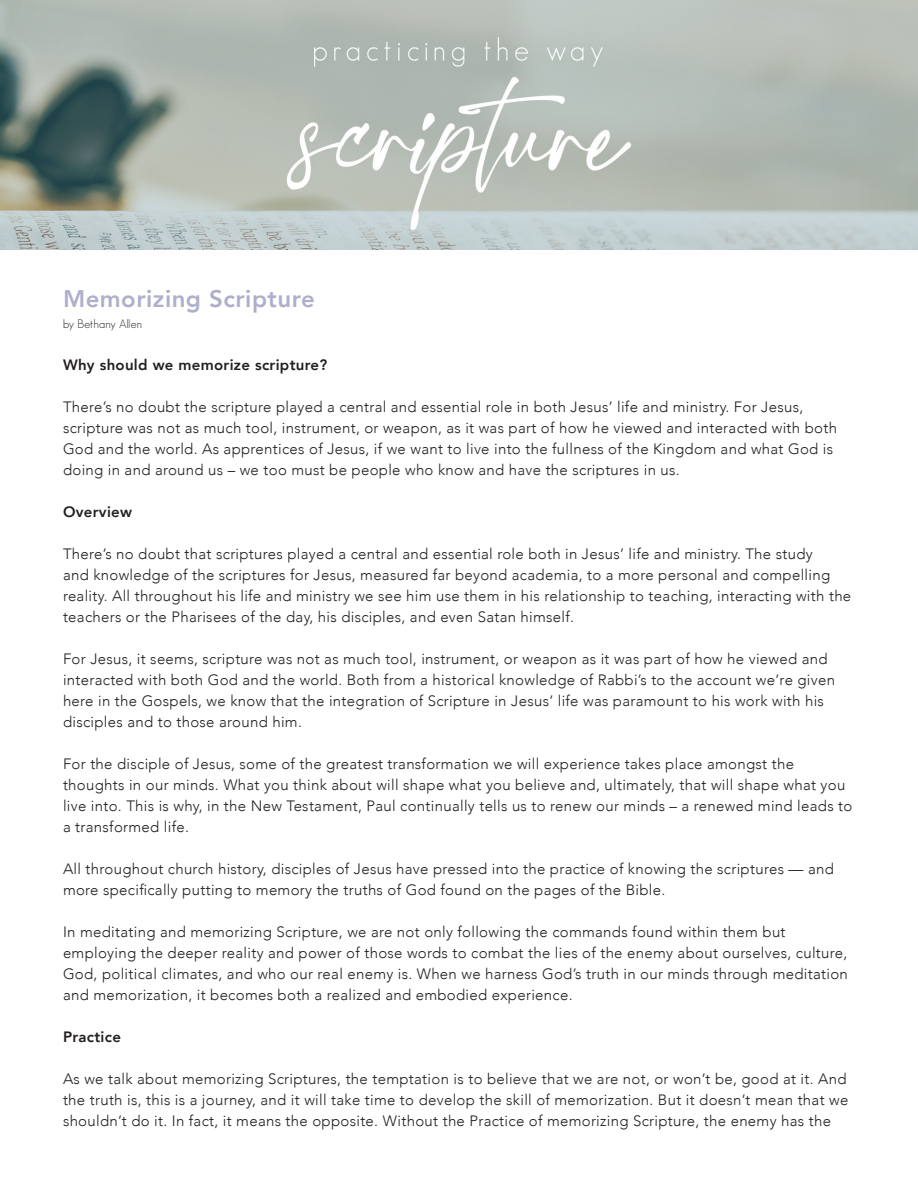
<style>
.page{position:relative;width:918px;height:1188px;background:#fff}
.page>*{position:absolute;margin:0;border:0;box-sizing:border-box;transform-origin:0 0}
.t1{font:800 24px "Avenir";letter-spacing:.02em;color:#afafcb}
.t2{font:300 15px/21px "Avenir";letter-spacing:.02em;color:#231f20}
.t3{font:800 15px "Avenir";letter-spacing:.02em;color:#231f20}
.t4{font:300 12px "Geosans";letter-spacing:.02em;color:#231f20}
</style>
<div class="page">
<img style="left:0;top:0;width:918px;height:249px">
<p class="t1" style="left:63px;top:280px;width:253px">Memorizing Scripture</p>
<p class="t4" style="left:63px;top:317px;width:81px">by Bethany Allen</p>
<p class="t3" style="left:63px;top:353px;width:266px">Why should we memorize scripture?</p>
<p class="t2" style="left:63px;top:396px;width:776px">There’s no doubt the scripture played a central and essential role in both Jesus’ life and ministry. For Jesus, scripture was not as much tool, instrument, or weapon, as it was part of how he viewed and interacted with both God and the world. As apprentices of Jesus, if we want to live into the fullness of the Kingdom and what God is doing in and around us – we too must be people who know and have the scriptures in us.</p>
<p class="t3" style="left:63px;top:500px;width:71px">Overview</p>
<p class="t2" style="left:63px;top:543px;width:790px">There’s no doubt that scriptures played a central and essential role both in Jesus’ life and ministry. The study<br>and knowledge of the scriptures for Jesus, measured far beyond academia, to a more personal and compelling reality. All throughout his life and ministry we see him use them in his relationship to teaching, interacting with the teachers or the Pharisees of the day, his disciples, and even Satan himself.</p>
<p class="t2" style="left:63px;top:648px;width:774px">For Jesus, it seems, scripture was not as much tool, instrument, or weapon as it was part of how he viewed and interacted with both God and the world. Both from a historical knowledge of Rabbi’s to the account we’re given here in the Gospels, we know that the integration of Scripture in Jesus’ life was paramount to his work with his disciples and to those around him.</p>
<p class="t2" style="left:63px;top:753px;width:791px">For the disciple of Jesus, some of the greatest transformation we will experience takes place amongst the thoughts in our minds. What you think about will shape what you believe and, ultimately, that will shape what you live into. This is why, in the New Testament, Paul continually tells us to renew our minds – a renewed mind leads to a transformed life.</p>
<p class="t2" style="left:63px;top:858px;width:772px">All throughout church history, disciples of Jesus have pressed into the practice of knowing the scriptures — and more specifically putting to memory the truths of God found on the pages of the Bible.</p>
<p class="t2" style="left:63px;top:921px;width:786px">In meditating and memorizing Scripture, we are not only following the commands found within them but employing the deeper reality and power of those words to combat the lies of the enemy about ourselves, culture, God, political climates, and who our real enemy is. When we harness God’s truth in our minds through meditation and memorization, it becomes both a realized and embodied experience.</p>
<p class="t3" style="left:63px;top:1025px;width:59px">Practice</p>
<p class="t2" style="left:63px;top:1068px;width:787px;text-align:justify">As we talk about memorizing Scriptures, the temptation is to believe that we are not, or won’t be, good at it. And the truth is, this is a journey, and it will take time to develop the skill of memorization. But it doesn’t mean that we shouldn’t do it. In fact, it means the opposite. Without the Practice of memorizing Scripture, the enemy has the</p>
</div>
